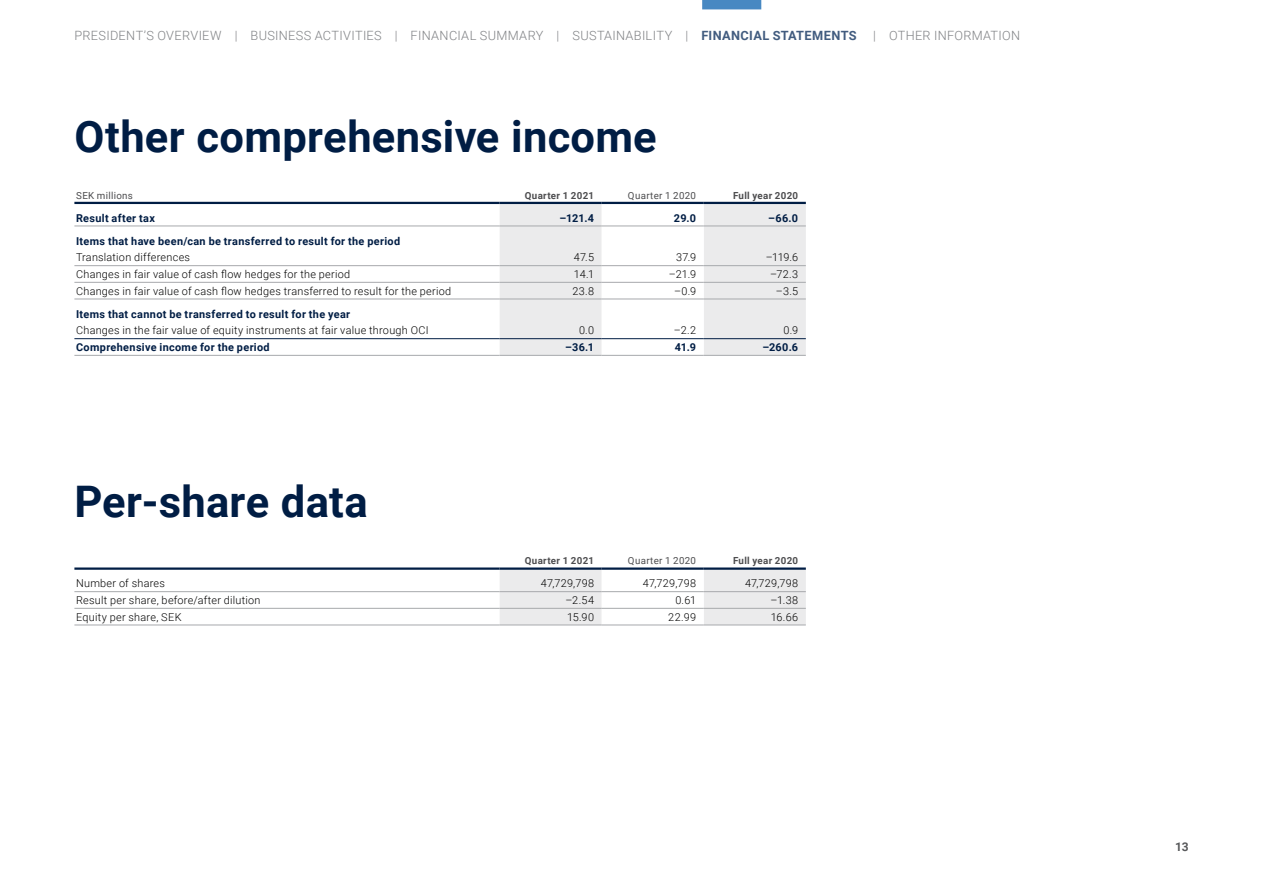
<style>
.page{position:relative;width:1263px;height:893px;background:#fff}
.page>*{position:absolute;margin:0;border:0;box-sizing:border-box;transform-origin:0 0}
.t1{font:700 43.5px "Roboto";letter-spacing:.005em;color:#001d44}
.t2{font:300 12.75px "Roboto";letter-spacing:.025em;color:#808285}
.t3{font:700 12px "Roboto";color:#58595b}
.t4{font:300 10.8px "Roboto";letter-spacing:.025em;color:#000}
.t5{font:700 10.8px "Roboto";letter-spacing:.03em;color:#001d44}
.t6{font:700 9.75px "Roboto";letter-spacing:.035em;color:#4d4d4f}
.t7{font:9.75px "Roboto";letter-spacing:.03em;color:#4d4d4f}
.s1{font-weight:700;color:#425c7f}
</style>
<div class="page">
<div style="left:500px;top:204px;width:306px;height:151px;background:#ebebec"></div>
<svg style="left:602px;top:204px;width:102px;height:151px"></svg>
<hr style="left:74px;top:265px;width:426px;height:1px;background:#a7a9ac">
<hr style="left:74px;top:202px;width:426px;height:2px;background:#001d44">
<hr style="left:500px;top:202px;width:102px;height:2px;background:#001d44">
<hr style="left:602px;top:202px;width:102px;height:2px;background:#001d44">
<hr style="left:704px;top:202px;width:102px;height:2px;background:#001d44">
<hr style="left:74px;top:282px;width:426px;height:1px;background:#a7a9ac">
<hr style="left:74px;top:299px;width:426px;height:1px;background:#a7a9ac">
<hr style="left:74px;top:338px;width:426px;height:1px;background:#001d44">
<hr style="left:500px;top:265px;width:102px;height:1px;background:#a7a9ac">
<hr style="left:602px;top:265px;width:102px;height:1px;background:#a7a9ac">
<hr style="left:500px;top:282px;width:102px;height:1px;background:#a7a9ac">
<hr style="left:602px;top:282px;width:102px;height:1px;background:#a7a9ac">
<hr style="left:704px;top:282px;width:102px;height:1px;background:#a7a9ac">
<hr style="left:500px;top:299px;width:102px;height:1px;background:#a7a9ac">
<hr style="left:602px;top:299px;width:102px;height:1px;background:#a7a9ac">
<hr style="left:704px;top:299px;width:102px;height:1px;background:#a7a9ac">
<hr style="left:500px;top:338px;width:102px;height:1px;background:#001d44">
<hr style="left:602px;top:338px;width:102px;height:1px;background:#001d44">
<hr style="left:704px;top:338px;width:102px;height:1px;background:#001d44">
<hr style="left:704px;top:265px;width:102px;height:1px;background:#a7a9ac">
<hr style="left:74px;top:226px;width:426px;height:1px;background:#a7a9ac">
<hr style="left:500px;top:226px;width:102px;height:1px;background:#a7a9ac">
<hr style="left:602px;top:226px;width:102px;height:1px;background:#a7a9ac">
<hr style="left:704px;top:226px;width:102px;height:1px;background:#a7a9ac">
<hr style="left:74px;top:355px;width:426px;height:1px;background:#a7a9ac">
<hr style="left:500px;top:355px;width:102px;height:1px;background:#a7a9ac">
<hr style="left:602px;top:355px;width:102px;height:1px;background:#a7a9ac">
<hr style="left:704px;top:355px;width:102px;height:1px;background:#a7a9ac">
<svg style="left:500px;top:570px;width:306px;height:55px"></svg>
<hr style="left:74px;top:567px;width:426px;height:3px;background:#001d44">
<hr style="left:500px;top:567px;width:102px;height:3px;background:#001d44">
<hr style="left:602px;top:567px;width:102px;height:3px;background:#001d44">
<hr style="left:704px;top:567px;width:102px;height:3px;background:#001d44">
<hr style="left:602px;top:591px;width:102px;height:1px;background:#a7a9ac">
<hr style="left:74px;top:591px;width:426px;height:1px;background:#a7a9ac">
<hr style="left:500px;top:591px;width:102px;height:1px;background:#a7a9ac">
<hr style="left:704px;top:591px;width:102px;height:1px;background:#a7a9ac">
<hr style="left:74px;top:608px;width:426px;height:1px;background:#a7a9ac">
<hr style="left:500px;top:608px;width:102px;height:1px;background:#a7a9ac">
<hr style="left:602px;top:608px;width:102px;height:1px;background:#a7a9ac">
<hr style="left:704px;top:608px;width:102px;height:1px;background:#a7a9ac">
<hr style="left:74px;top:625px;width:426px;height:1px;background:#a7a9ac">
<hr style="left:500px;top:625px;width:102px;height:1px;background:#a7a9ac">
<hr style="left:602px;top:625px;width:102px;height:1px;background:#a7a9ac">
<hr style="left:704px;top:625px;width:102px;height:1px;background:#a7a9ac">
<div style="left:702px;top:0;width:59px;height:9px;background:#4788c2"></div>
<p class="t2" style="left:74px;top:27px;width:784px">PRESIDENT’S OVERVIEW | BUSINESS ACTIVITIES | FINANCIAL SUMMARY | SUSTAINABILITY | <span class="s1">FINANCIAL STATEMENTS</span></p>
<p class="t2" style="left:873px;top:27px;width:149px">| OTHER INFORMATION</p>
<h1 class="t1" style="left:74px;top:106px;width:584px">Other comprehensive income</h1>
<p class="t7" style="left:76px;top:188px;width:58px">SEK millions</p>
<p class="t6" style="left:525px;top:188px;width:71px">Quarter 1 2021</p>
<p class="t7" style="left:628px;top:188px;width:70px">Quarter 1 2020</p>
<p class="t6" style="left:733px;top:188px;width:67px">Full year 2020</p>
<p class="t5" style="left:76px;top:210px;width:80px">Result after tax</p>
<p class="t5" style="left:560px;top:210px;width:36px">–121.4</p>
<p class="t5" style="left:674px;top:210px;width:24px">29.0</p>
<p class="t5" style="left:768px;top:210px;width:32px">–66.0</p>
<p class="t5" style="left:76px;top:233px;width:326px">Items that have been/can be transferred to result for the period</p>
<p class="t4" style="left:76px;top:250px;width:116px">Translation differences</p>
<p class="t4" style="left:574px;top:250px;width:22px">47.5</p>
<p class="t4" style="left:676px;top:250px;width:21px">37.9</p>
<p class="t4" style="left:766px;top:250px;width:34px">–119.6</p>
<p class="t4" style="left:76px;top:267px;width:276px">Changes in fair value of cash flow hedges for the period</p>
<p class="t4" style="left:574px;top:267px;width:22px">14.1</p>
<p class="t4" style="left:669px;top:267px;width:29px">–21.9</p>
<p class="t4" style="left:770px;top:267px;width:29px">–72.3</p>
<p class="t4" style="left:76px;top:283px;width:377px">Changes in fair value of cash flow hedges transferred to result for the period</p>
<p class="t4" style="left:572px;top:283px;width:23px">23.8</p>
<p class="t4" style="left:674px;top:283px;width:24px">–0.9</p>
<p class="t4" style="left:776px;top:283px;width:24px">–3.5</p>
<p class="t5" style="left:76px;top:306px;width:275px">Items that cannot be transferred to result for the year</p>
<p class="t4" style="left:76px;top:323px;width:354px">Changes in the fair value of equity instruments at fair value through OCI</p>
<p class="t4" style="left:579px;top:323px;width:17px">0.0</p>
<p class="t4" style="left:674px;top:323px;width:24px">–2.2</p>
<p class="t4" style="left:783px;top:323px;width:16px">0.9</p>
<p class="t5" style="left:76px;top:340px;width:195px">Comprehensive income for the period</p>
<p class="t5" style="left:565px;top:340px;width:30px">–36.1</p>
<p class="t5" style="left:675px;top:340px;width:23px">41.9</p>
<p class="t5" style="left:762px;top:340px;width:37px">–260.6</p>
<h1 class="t1" style="left:74px;top:471px;width:295px">Per-share data</h1>
<p class="t6" style="left:525px;top:554px;width:71px">Quarter 1 2021</p>
<p class="t7" style="left:628px;top:554px;width:70px">Quarter 1 2020</p>
<p class="t6" style="left:733px;top:554px;width:67px">Full year 2020</p>
<p class="t4" style="left:76px;top:576px;width:90px">Number of shares</p>
<p class="t4" style="left:541px;top:576px;width:55px">47,729,798</p>
<p class="t4" style="left:643px;top:576px;width:55px">47,729,798</p>
<p class="t4" style="left:745px;top:576px;width:55px">47,729,798</p>
<p class="t4" style="left:76px;top:593px;width:186px">Result per share, before/after dilution</p>
<p class="t4" style="left:565px;top:593px;width:30px">–2.54</p>
<p class="t4" style="left:675px;top:593px;width:22px">0.61</p>
<p class="t4" style="left:771px;top:593px;width:29px">–1.38</p>
<p class="t4" style="left:76px;top:609px;width:107px">Equity per share, SEK</p>
<p class="t4" style="left:567px;top:609px;width:28px">15.90</p>
<p class="t4" style="left:668px;top:609px;width:29px">22.99</p>
<p class="t4" style="left:771px;top:609px;width:29px">16.66</p>
<p class="t3" style="left:1175px;top:838px;width:15px">13</p>
</div>
